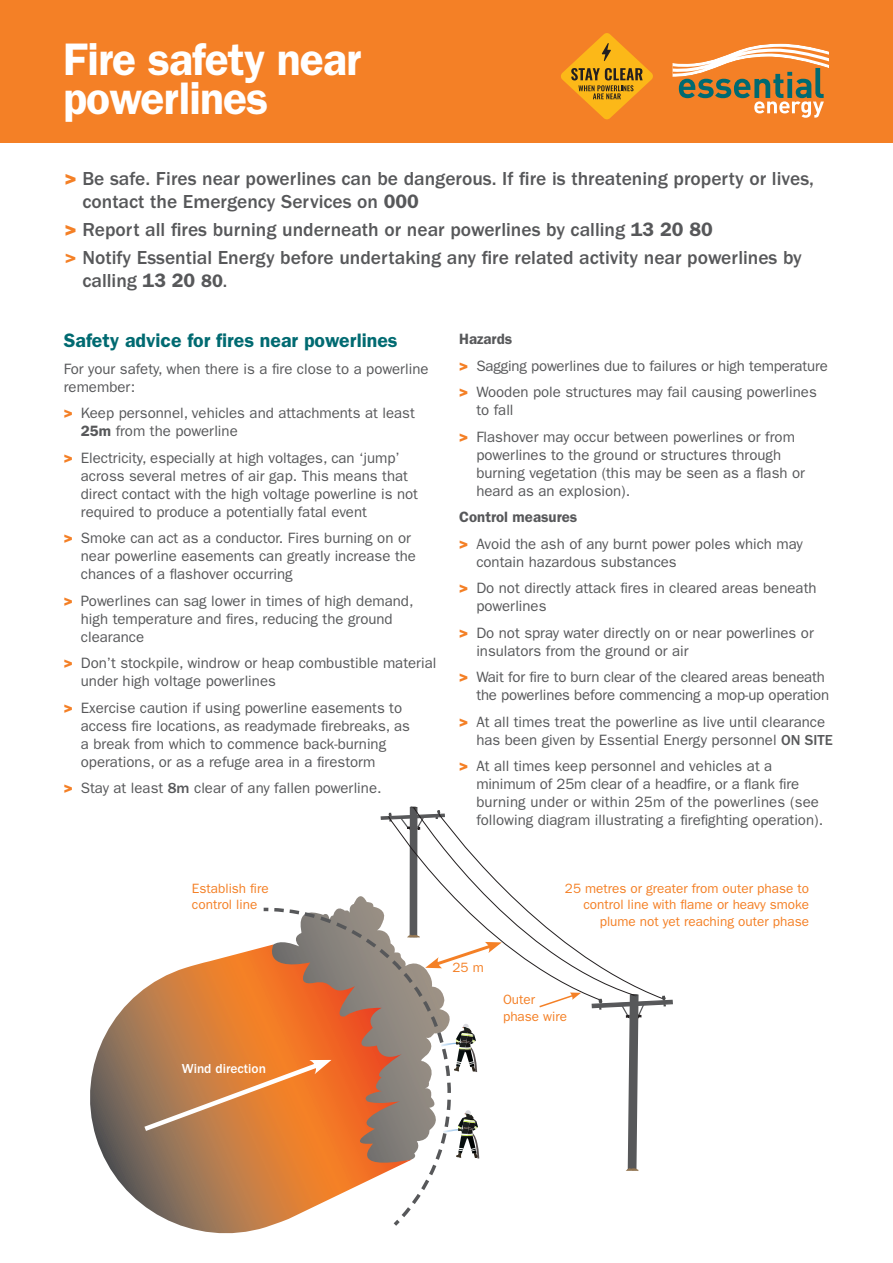
<style>
.page{position:relative;width:893px;height:1263px;background:#fff}
.page>*{position:absolute;margin:0;border:0;box-sizing:border-box;transform-origin:0 0}
.t1{font:600 45.75px/39px "ITC Franklin Gothic Std";letter-spacing:-.02em;color:#fff}
.t2{font:500 19.5px/23.4px "ITC Franklin Gothic Std";color:#57585a}
.t3{font:600 19.5px "ITC Franklin Gothic Std";color:#006a71}
.t4{font:15px/18px "ITC Franklin Gothic Std";color:#57585a}
.t5{font:600 15px "ITC Franklin Gothic Std";color:#57585a}
.t6{font:13.5px/16.2px "ITC Franklin Gothic Std";color:#f48026}
.t7{font:500 13.5px "ITC Franklin Gothic Std";color:#fff}
.s1{font-family:"ITC Franklin Gothic Std Hvy";font-weight:400;color:#f48026}
.s2{font-weight:600}
.s3{font-weight:600;color:#f48026}
.s4{font-weight:600;font-size:18.15px}
.s5{font-size:18.15px}
.s6{font-family:"ITC Franklin Gothic Std Hvy";color:#f48026}
.s7{font-weight:500}
</style>
<div class="page">
<svg style="left:90px;top:993px;width:170px;height:241px"></svg>
<svg style="left:139px;top:806px;width:534px;height:415px"></svg>
<div style="left:0;top:0;width:893px;height:142px;background:#f48026"></div>
<svg style="left:673px;top:43px;width:156px;height:75px"></svg>
<svg style="left:561px;top:33px;width:92px;height:86px"></svg>
<p class="t1" style="left:63px;top:40px;width:300px">Fire safety near powerlines</p>
<p class="t2" style="left:82px;top:167px;width:733px;text-indent:-18px"><span class="s1">&gt;</span> Be safe. Fires near powerlines can be dangerous. If fire is threatening property or lives, contact the Emergency Services on <span class="s2">000</span></p>
<p class="t2" style="left:65px;top:218px;width:649px"><span class="s1">&gt;</span> Report all fires burning underneath or near powerlines by calling <span class="s2">13 20 80</span></p>
<p class="t2" style="left:82px;top:246px;width:721px;text-indent:-18px"><span class="s3">&gt;</span> Notify Essential Energy before undertaking any fire related activity near powerlines by calling <span class="s2">13 20</span> <span class="s4">80</span><span class="s5">.</span></p>
<p class="t3" style="left:64px;top:329px;width:335px">Safety advice for fires near powerlines</p>
<p class="t4" style="left:64px;top:360px;width:366px">For your safety, when there is a fire close to a powerline remember:</p>
<p class="t4" style="left:81px;top:404px;width:335px;text-indent:-17px"><span class="s6">&gt;</span> Keep personnel, vehicles and attachments at least<br><span class="s2">25m</span> from the powerline</p>
<p class="t4" style="left:81px;top:449px;width:339px;text-indent:-17px"><span class="s6">&gt;</span> Electricity, especially at high voltages, can ‘jump’ across several metres of air gap. This means that direct contact with the high voltage powerline is not required to produce a potentially fatal event</p>
<p class="t4" style="left:81px;top:529px;width:337px;text-indent:-17px"><span class="s6">&gt;</span> Smoke can act as a conductor. Fires burning on or near powerline easements can greatly increase the chances of a flashover occurring</p>
<p class="t4" style="left:81px;top:592px;width:334px;text-indent:-17px"><span class="s6">&gt;</span> Powerlines can sag lower in times of high demand, high temperature and fires, reducing the ground clearance</p>
<p class="t4" style="left:81px;top:654px;width:357px;text-indent:-17px"><span class="s6">&gt;</span> Don’t stockpile, windrow or heap combustible material under high voltage powerlines</p>
<p class="t4" style="left:81px;top:699px;width:331px;text-indent:-17px"><span class="s6">&gt;</span> Exercise caution if using powerline easements to access fire locations, as readymade firebreaks, as a break from which to commence back-burning operations, or as a refuge area in a firestorm</p>
<p class="t4" style="left:64px;top:779px;width:319px"><span class="s6">&gt;</span> Stay at least <span class="s7">8m</span> clear of any fallen powerline.</p>
<p class="t5" style="left:459px;top:330px;width:55px">Hazards</p>
<p class="t4" style="left:459px;top:357px;width:370px"><span class="s6">&gt;</span> Sagging powerlines due to failures or high temperature</p>
<p class="t4" style="left:476px;top:383px;width:342px;text-indent:-17px"><span class="s6">&gt;</span> Wooden pole structures may fail causing powerlines to fall</p>
<p class="t4" style="left:476px;top:428px;width:330px;text-indent:-17px"><span class="s6">&gt;</span> Flashover may occur between powerlines or from powerlines to the ground or structures through burning vegetation (this may be seen as a flash or heard as an explosion).</p>
<p class="t5" style="left:459px;top:508px;width:120px">Control measures</p>
<p class="t4" style="left:476px;top:535px;width:328px;text-indent:-17px"><span class="s6">&gt;</span> Avoid the ash of any burnt power poles which may contain hazardous substances</p>
<p class="t4" style="left:476px;top:579px;width:342px;text-indent:-17px"><span class="s6">&gt;</span> Do not directly attack fires in cleared areas beneath powerlines</p>
<p class="t4" style="left:476px;top:624px;width:339px;text-indent:-17px"><span class="s6">&gt;</span> Do not spray water directly on or near powerlines or insulators from the ground or air</p>
<p class="t4" style="left:459px;top:668px;width:371px;text-align:right"><span class="s6">&gt;</span> Wait for fire to burn clear of the cleared areas beneath the powerlines before commencing a mop-up operation</p>
<p class="t4" style="left:476px;top:713px;width:358px;text-indent:-17px"><span class="s6">&gt;</span> At all times treat the powerline as live until clearance has been given by Essential Energy personnel <span class="s7">ON SITE</span></p>
<p class="t4" style="left:476px;top:757px;width:348px;text-indent:-17px"><span class="s6">&gt;</span> At all times keep personnel and vehicles at a minimum of 25m clear of a headfire, or a flank fire burning under or within 25m of the powerlines (see following diagram illustrating a firefighting operation).</p>
<p class="t6" style="left:192px;top:880px;width:78px">Establish fire control line</p>
<p class="t6" style="left:565px;top:880px;width:246px;text-align:right">25 metres or greater from outer phase to control line with flame or heavy smoke plume not yet reaching outer phase</p>
<p class="t6" style="left:452px;top:959px;width:33px">25 m</p>
<p class="t7" style="left:182px;top:1061px;width:86px">Wind direction</p>
<p class="t6" style="left:503px;top:992px;width:65px">Outer phase wire</p>
</div>
